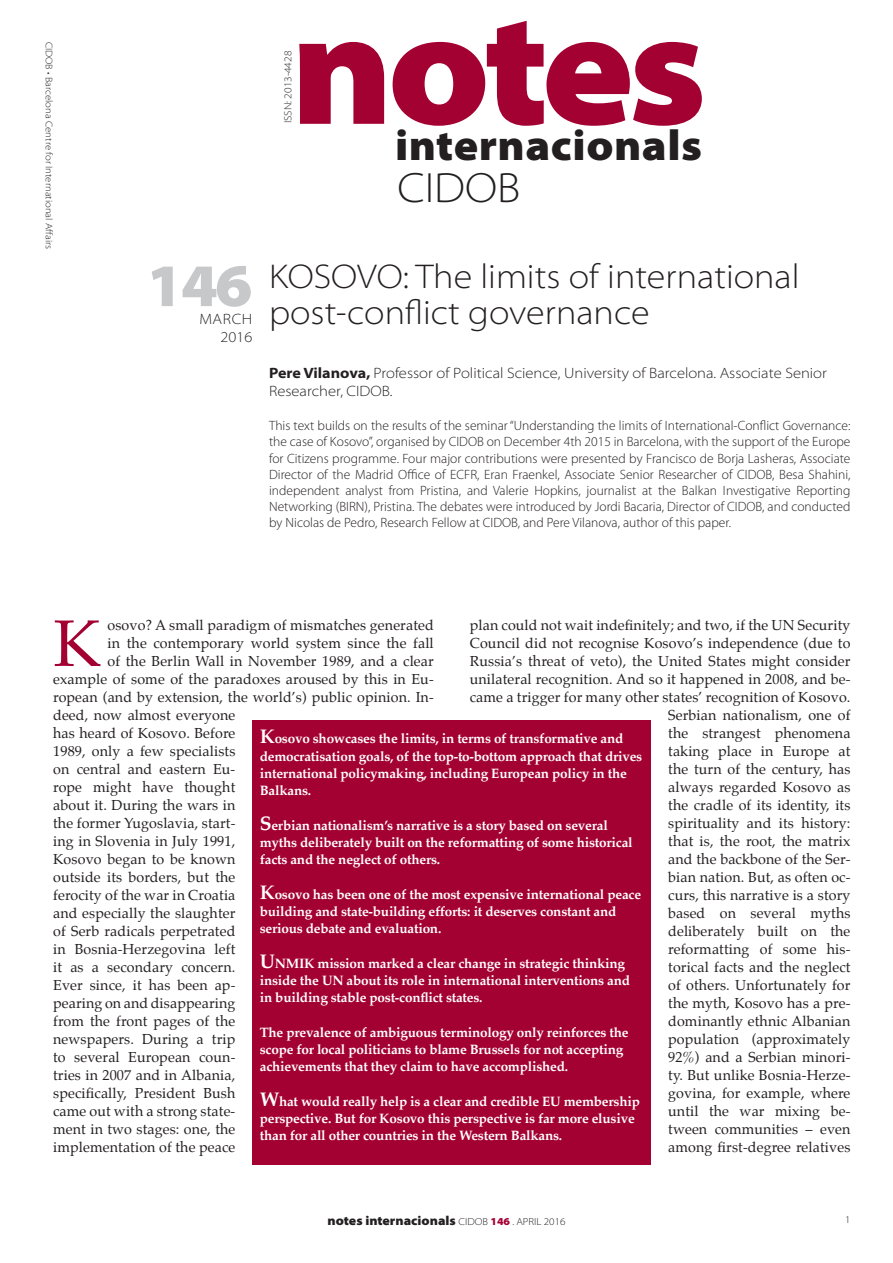
<style>
.page{position:relative;width:893px;height:1263px;background:#fff}
.page>*{position:absolute;margin:0;border:0;box-sizing:border-box;transform-origin:0 0}
.t1{font:900 semi-expanded 162.45px "Myriad Pro";letter-spacing:-.04em;color:#a40133}
.t2{font:65.85px "Palatino";color:#a40133}
.t3{font:900 semi-expanded 60.75px "Myriad Pro";color:#c7c8ca}
.t4{font:900 semi-expanded 42.9px "Myriad Pro";letter-spacing:.01em;color:#231f20}
.t5{font:300 semi-expanded 42.6px "Myriad Pro";color:#231f20}
.t6{font:300 semi-expanded 34.5px/36px "Myriad Pro";color:#231f20}
.t7{font:300 semi-expanded 15px/18px "Myriad Pro";color:#231f20}
.t8{font:300 semi-expanded 15px/18px "Myriad Pro";letter-spacing:.025em;color:#231f20;text-align:right}
.t9{font:14.25px/18px "Palatino";letter-spacing:.01em;color:#231f20;text-align:right}
.t10{font:700 13.5px/17.2px "Palatino";letter-spacing:-.015em;color:#fff}
.t11{font:300 13.5px/16.2px "Myriad Pro";color:#231f20;text-align:justify}
.t12{font:900 semi-expanded 12.9px "Myriad Pro";color:#231f20}
.t13{font:300 semi-expanded 10.5px "Myriad Pro";color:#231f20}
.t14{font:300 semi-expanded 10.2px "Myriad Pro";color:#231f20}
.t15{font:300 semi-expanded 9.75px "Myriad Pro";color:#231f20}
.s1{font-weight:700}
.s2{font-size:19.5px}
.s3{font-weight:300;font-size:10.2px}
.s4{font-size:10.65px;color:#a40133}
</style>
<div class="page">
<div style="left:253px;top:720px;width:398px;height:444px;background:#a40133"></div>
<h1 class="t1" style="left:290px;top:-24px;width:418px">notes</h1>
<h3 class="t4" style="left:395px;top:121px;width:309px">internacionals</h3>
<h3 class="t5" style="left:397px;top:164px;width:124px">CIDOB</h3>
<p class="t15" style="left:55px;top:42px;width:209px;rotate:90deg">CIDOB • Barcelona Centre for International Affairs</p>
<p class="t13" style="left:282px;top:123px;width:74px;rotate:-90deg">ISSN: 2013-4428</p>
<h3 class="t6" style="left:269px;top:259px;width:532px">KOSOVO: The limits of international post-conflict governance</h3>
<p class="t7" style="left:269px;top:364px;width:559px"><span class="s1">Pere Vilanova,</span> Professor of Political Science, University of Barcelona. Associate Senior<br>Researcher, CIDOB.</p>
<p class="t11" style="left:269px;top:418px;width:583px">This text builds on the results of the seminar “Understanding the limits of International-Conflict Governance: the case of Kosovo”, organised by CIDOB on December 4th 2015 in Barcelona, with the support of the Europe for Citizens programme. Four major contributions were presented by Francisco de Borja Lasheras, Associate Director of the Madrid Office of ECFR, Eran Fraenkel, Associate Senior Researcher of CIDOB, Besa Shahini, independent analyst from Pristina, and Valerie Hopkins, journalist at the Balkan Investigative Reporting Networking (BIRN), Pristina. The debates were introduced by Jordi Bacaria, Director of CIDOB, and conducted by Nicolas de Pedro, Research Fellow at CIDOB, and Pere Vilanova, author of this paper.</p>
<h3 class="t3" style="left:146px;top:251px;width:108px">146</h3>
<p class="t8" style="left:200px;top:310px;width:54px">MARCH<br>2016</p>
<p class="t9" style="left:470px;top:616px;width:382px">plan could not wait indefinitely; and two, if the UN Security<br>Council did not recognise Kosovo’s independence (due to<br>Russia’s threat of veto), the United States might consider unilateral recognition. And so it happened in 2008, and be&shy;came a trigger for many other states’ recognition of Kosovo.<br>Serbian nationalism, one of<br>the strangest phenomena<br>taking place in Europe at<br>the turn of the century, has<br>always regarded Kosovo as<br>the cradle of its identity, its<br>spirituality and its history:<br>that is, the root, the matrix<br>and the backbone of the Ser-<br>bian nation. But, as often oc-<br>curs, this narrative is a story<br>based on several myths<br>deliberately built on the<br>reformatting of some his-<br>torical facts and the neglect<br>of others. Unfortunately for<br>the myth, Kosovo has a pre-<br>dominantly ethnic Albanian<br>population (approximately<br>92%) and a Serbian minori-<br>ty. But unlike Bosnia-Herze-<br>govina, for example, where<br>until the war mixing be-<br>tween communities – even<br>among first-degree relatives</p>
<h2 class="t2" style="left:53px;top:589px;width:49px">K</h2>
<p class="t9" style="left:108px;top:616px;width:328px">osovo? A small paradigm of mismatches generated</p>
<p class="t9" style="left:108px;top:634px;width:328px">in the contemporary world system since the fall</p>
<p class="t9" style="left:108px;top:652px;width:328px">of the Berlin Wall in November 1989, and a clear</p>
<p class="t9" style="left:53px;top:670px;width:382px">example of some of the paradoxes aroused by this in Eu-</p>
<p class="t9" style="left:53px;top:688px;width:382px">ropean (and by extension, the world’s) public opinion. In-</p>
<p class="t9" style="left:53px;top:706px;width:184px">deed, now almost everyone</p>
<p class="t9" style="left:53px;top:724px;width:184px">has heard of Kosovo. Before</p>
<p class="t9" style="left:53px;top:742px;width:184px">1989, only a few specialists</p>
<p class="t9" style="left:53px;top:760px;width:184px">on central and eastern Eu-</p>
<p class="t9" style="left:53px;top:778px;width:184px">rope might have thought</p>
<p class="t9" style="left:53px;top:796px;width:184px">about it. During the wars in</p>
<p class="t9" style="left:53px;top:814px;width:184px">the former Yugoslavia, start-</p>
<p class="t9" style="left:53px;top:832px;width:184px">ing in Slovenia in July 1991,</p>
<p class="t9" style="left:53px;top:850px;width:184px">Kosovo began to be known</p>
<p class="t9" style="left:53px;top:868px;width:184px">outside its borders, but the</p>
<p class="t9" style="left:53px;top:886px;width:184px">ferocity of the war in Croatia</p>
<p class="t9" style="left:53px;top:904px;width:184px">and especially the slaughter</p>
<p class="t9" style="left:53px;top:922px;width:184px">of Serb radicals perpetrated</p>
<p class="t9" style="left:53px;top:940px;width:184px">in Bosnia-Herzegovina left</p>
<p class="t9" style="left:53px;top:958px;width:184px">it as a secondary concern.</p>
<p class="t9" style="left:53px;top:976px;width:184px">Ever since, it has been ap-</p>
<p class="t9" style="left:53px;top:994px;width:184px">pearing on and disappearing</p>
<p class="t9" style="left:53px;top:1012px;width:184px">from the front pages of the</p>
<p class="t9" style="left:53px;top:1030px;width:184px">newspapers. During a trip</p>
<p class="t9" style="left:53px;top:1048px;width:184px">to several European coun-</p>
<p class="t9" style="left:53px;top:1066px;width:184px">tries in 2007 and in Albania,</p>
<p class="t9" style="left:53px;top:1084px;width:184px">specifically, President Bush</p>
<p class="t9" style="left:53px;top:1102px;width:184px">came out with a strong state-</p>
<p class="t9" style="left:53px;top:1120px;width:184px">ment in two stages: one, the</p>
<p class="t9" style="left:53px;top:1138px;width:184px">implementation of the peace</p>
<p class="t10" style="left:260px;top:730px;width:384px"><span class="s2">K</span>osovo showcases the limits, in terms of transformative and democratisation goals, of the top-to-bottom approach that drives international policymaking, including European policy in the Balkans.</p>
<p class="t10" style="left:260px;top:816px;width:374px"><span class="s2">S</span>erbian nationalism’s narrative is a story based on several myths deliberately built on the reformatting of some historical facts and the neglect of others.</p>
<p class="t10" style="left:260px;top:885px;width:383px"><span class="s2">K</span>osovo has been one of the most expensive international peace building and state-building efforts: it deserves constant and serious debate and evaluation.</p>
<p class="t10" style="left:260px;top:954px;width:372px"><span class="s2">U</span>NMIK mission marked a clear change in strategic thinking inside the UN about its role in international interventions and in building stable post-conflict states.</p>
<p class="t10" style="left:260px;top:1023px;width:370px">The prevalence of ambiguous terminology only reinforces the scope for local politicians to blame Brussels for not accepting achievements that they claim to have accomplished.</p>
<p class="t10" style="left:260px;top:1092px;width:382px"><span class="s2">W</span>hat would really help is a clear and credible EU membership perspective. But for Kosovo this perspective is far more elusive than for all other countries in the Western Balkans.</p>
<p class="t12" style="left:327px;top:1213px;width:240px">notes internacionals <span class="s3">CIDOB</span> <span class="s4">146</span> <span class="s3">. APRIL 2016</span></p>
<p class="t14" style="left:845px;top:1214px;width:7px">1</p>
</div>
